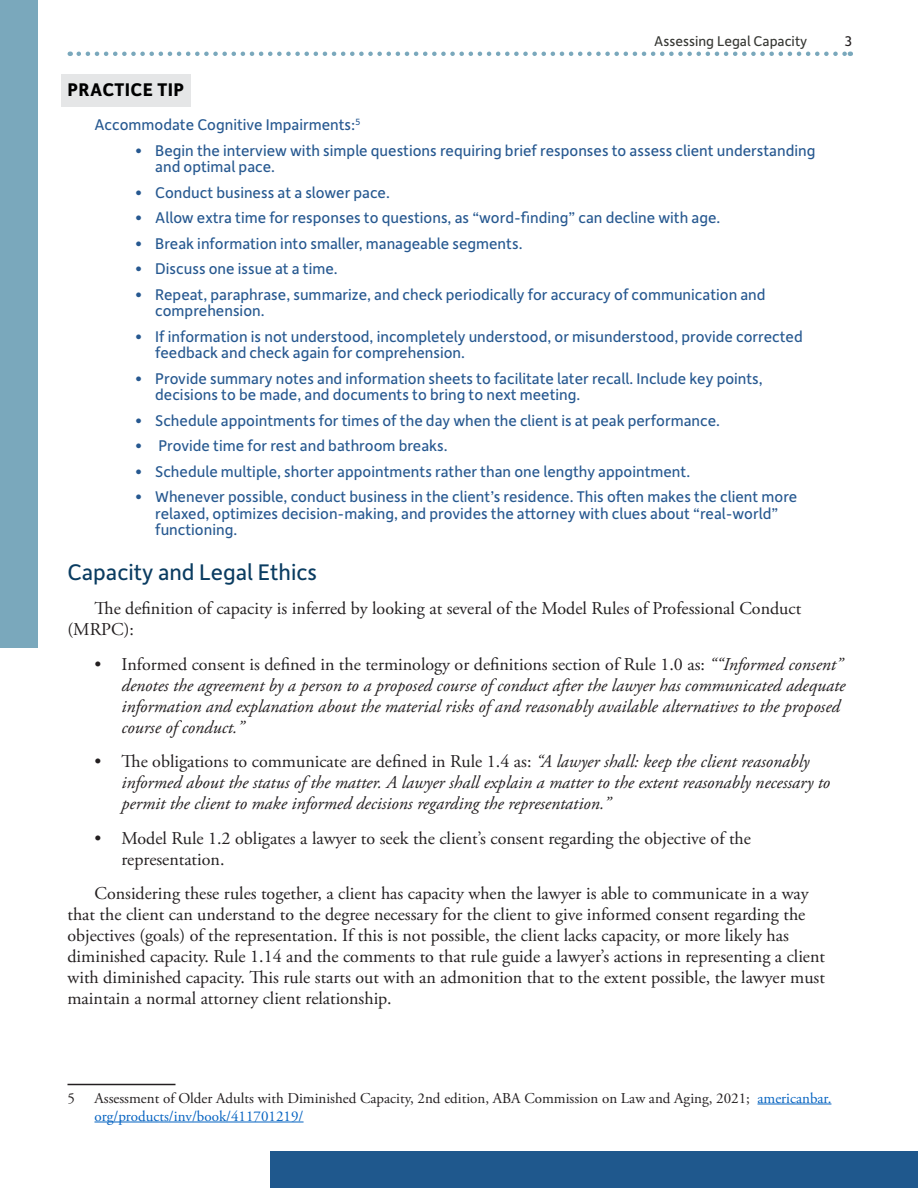
<style>
.page{position:relative;width:918px;height:1188px;background:#fff}
.page>*{position:absolute;margin:0;border:0;box-sizing:border-box;transform-origin:0 0}
.Section_Headers{font:24px "Depot New";color:#0a3c61}
.Examples{font:700 19.5px "Depot New";letter-spacing:.02em;color:#000}
.Body_Text{font:18px/21px "Adobe Garamond Pro";color:#231f20}
.t1{font:italic 18px/21px "Adobe Garamond Pro";color:#231f20}
.Examples_subtext{font:16.5px/16.5px "Depot New";color:#265890}
.Endnotes{font:15px/18px "Adobe Garamond Pro";color:#231f20}
.t2{font:15px "Depot New";color:#373834}
.t3{font:15px "Depot New";color:#231f20}
.s1{font-style:normal}
.s2{color:#0563c1}
</style>
<div class="page">
<svg style="left:79px;top:52px;width:772px;height:4px"></svg>
<div style="left:0;top:0;width:38px;height:648px;background:#7aa8bc"></div>
<div style="left:270px;top:1151px;width:648px;height:37px;background:#1f588d"></div>
<div style="left:61px;top:74px;width:130px;height:33px;background:#e5e6e7"></div>
<hr style="left:68px;top:1084px;width:108px;height:1px;background:#231f20">
<hr style="left:758px;top:1104px;width:73px;height:1px;background:#0563c1">
<hr style="left:94px;top:1122px;width:210px;height:1px;background:#0563c1">
<p class="t2" style="left:654px;top:31px;width:155px">Assessing Legal Capacity</p>
<p class="t3" style="left:845px;top:31px;width:9px">3</p>
<p class="Examples" style="left:68px;top:77px;width:118px">PRACTICE TIP</p>
<p class="Examples_subtext" style="left:94px;top:116px;width:267px">Accommodate Cognitive Impairments:<sup>5</sup></p>
<p class="Examples_subtext" style="left:155px;top:141px;width:662px;text-indent:-20px">• Begin the interview with simple questions requiring brief responses to assess client understanding and optimal pace.</p>
<p class="Examples_subtext" style="left:135px;top:183px;width:256px">• Conduct business at a slower pace.</p>
<p class="Examples_subtext" style="left:135px;top:209px;width:587px">• Allow extra time for responses to questions, as “word-finding” can decline with age.</p>
<p class="Examples_subtext" style="left:135px;top:234px;width:389px">• Break information into smaller, manageable segments.</p>
<p class="Examples_subtext" style="left:135px;top:260px;width:204px">• Discuss one issue at a time.</p>
<p class="Examples_subtext" style="left:155px;top:285px;width:612px;text-indent:-20px">• Repeat, paraphrase, summarize, and check periodically for accuracy of communication and comprehension.</p>
<p class="Examples_subtext" style="left:155px;top:327px;width:649px;text-indent:-20px">• If information is not understood, incompletely understood, or misunderstood, provide corrected feedback and check again for comprehension.</p>
<p class="Examples_subtext" style="left:155px;top:369px;width:609px;text-indent:-20px">• Provide summary notes and information sheets to facilitate later recall. Include key points, decisions to be made, and documents to bring to next meeting.</p>
<p class="Examples_subtext" style="left:135px;top:411px;width:587px">• Schedule appointments for times of the day when the client is at peak performance.</p>
<p class="Examples_subtext" style="left:135px;top:437px;width:314px">• Provide time for rest and bathroom breaks.</p>
<p class="Examples_subtext" style="left:135px;top:462px;width:557px">• Schedule multiple, shorter appointments rather than one lengthy appointment.</p>
<p class="Examples_subtext" style="left:155px;top:488px;width:644px;text-indent:-20px">• Whenever possible, conduct business in the client’s residence. This often makes the client more relaxed, optimizes decision-making, and provides the attorney with clues about “real-world” functioning.</p>
<p class="Section_Headers" style="left:68px;top:556px;width:251px">Capacity and Legal Ethics</p>
<p class="Body_Text" style="left:68px;top:599px;width:735px;text-indent:27px">The definition of capacity is inferred by looking at several of the Model Rules of Professional Conduct (MRPC):</p>
<p class="t1" style="left:122px;top:654px;width:725px;text-indent:-27px"><span class="s1">• Informed consent is defined in the terminology or definitions section of Rule 1.0 as:</span> ““Informed consent” denotes the agreement by a person to a proposed course of conduct after the lawyer has communicated adequate information and explanation about the material risks of and reasonably available alternatives to the proposed course of conduct.”</p>
<p class="t1" style="left:122px;top:751px;width:710px;text-indent:-27px"><span class="s1">• The obligations to communicate are defined in Rule 1.4 as:</span> “A lawyer shall: keep the client reasonably informed about the status of the matter. A lawyer shall explain a matter to the extent reasonably necessary to permit the client to make informed decisions regarding the representation.”</p>
<p class="Body_Text" style="left:122px;top:828px;width:631px;text-indent:-27px">• Model Rule 1.2 obligates a lawyer to seek the client’s consent regarding the objective of the representation.</p>
<p class="Body_Text" style="left:68px;top:884px;width:759px;text-indent:27px">Considering these rules together, a client has capacity when the lawyer is able to communicate in a way that the client can understand to the degree necessary for the client to give informed consent regarding the objectives (goals) of the representation. If this is not possible, the client lacks capacity, or more likely has diminished capacity. Rule 1.14 and the comments to that rule guide a lawyer’s actions in representing a client with diminished capacity. This rule starts out with an admonition that to the extent possible, the lawyer must maintain a normal attorney client relationship.</p>
<p class="Endnotes" style="left:68px;top:1089px;width:9px">5</p>
<p class="Endnotes" style="left:94px;top:1089px;width:738px">Assessment of Older Adults with Diminished Capacity, 2nd edition, ABA Commission on Law and Aging, 2021; <span class="s2">americanbar. org/products/inv/book/411701219/</span></p>
</div>
